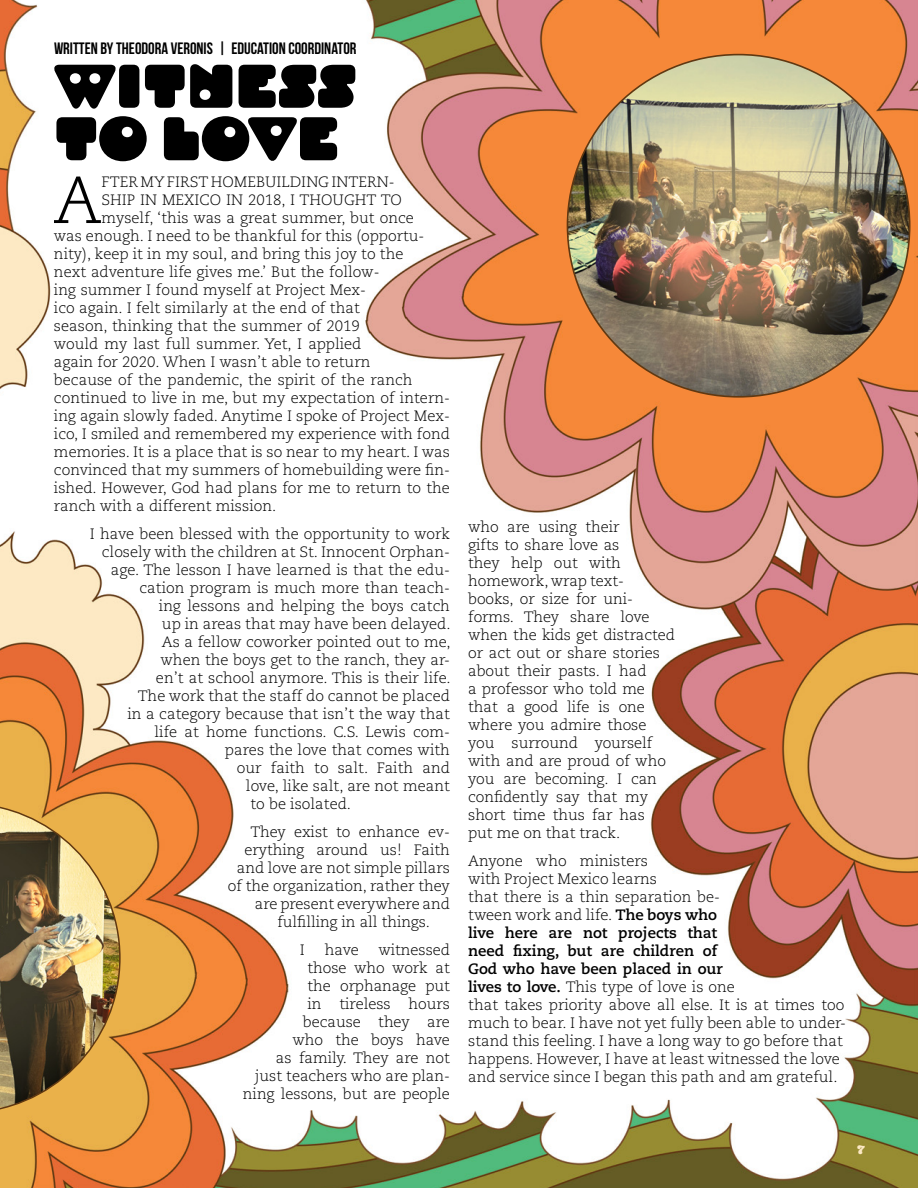
<style>
.page{position:relative;width:918px;height:1188px;background:#fff}
.page>*{position:absolute;margin:0;border:0;box-sizing:border-box;transform-origin:0 0}
.t1{font:300 66.45px "Caecilia LT Pro 45";color:#000}
.t2{font:800 61.5px/52.5px "Droog";letter-spacing:-.005em;color:#000}
.t3{font:16.5px "Bebas Neue";color:#000}
.t4{font:300 15px/18px "Caecilia LT Pro 45";color:#000}
.t5{font:700 15px/18px "Caecilia LT Pro 75";color:#000}
.t6{font:13.5px "Duckie";color:#fce9c4}
.s1{font-family:"Caecilia LT Pro 75";font-weight:700}
</style>
<div class="page">
<img style="left:0;top:0;width:918px;height:1188px">
<img style="left:567px;top:55px;width:343px;height:342px;border-radius:171px">
<img style="left:0;top:803px;width:121px;height:310px">
<p class="t3" style="left:54px;top:40px;width:304px">WRITTEN BY THEODORA VERONIS | EDUCATION COORDINATOR</p>
<h2 class="t2" style="left:54px;top:60px;width:305px">WITNESS<br>TO LOVE</h2>
<h1 class="t1" style="left:53px;top:157px;width:49px">A</h1>
<p class="t4" style="left:101px;top:173px;width:295px">FTER MY FIRST HOMEBUILDING INTERN-</p>
<p class="t4" style="left:101px;top:191px;width:302px">SHIP IN MEXICO IN 2018, I THOUGHT TO</p>
<p class="t4" style="left:101px;top:209px;width:314px">myself, ‘this was a great summer, but once</p>
<p class="t4" style="left:54px;top:227px;width:372px">was enough. I need to be thankful for this (opportu-</p>
<p class="t4" style="left:54px;top:245px;width:351px">nity), keep it in my soul, and bring this joy to the</p>
<p class="t4" style="left:54px;top:263px;width:327px">next adventure life gives me.’ But the follow-</p>
<p class="t4" style="left:54px;top:281px;width:313px">ing summer I found myself at Project Mex-</p>
<p class="t4" style="left:54px;top:299px;width:307px">ico again. I felt similarly at the end of that</p>
<p class="t4" style="left:54px;top:317px;width:308px">season, thinking that the summer of 2019</p>
<p class="t4" style="left:54px;top:335px;width:309px">would my last full summer. Yet, I applied</p>
<p class="t4" style="left:54px;top:353px;width:318px">again for 2020. When I wasn’t able to return</p>
<p class="t4" style="left:54px;top:371px;width:360px">because of the pandemic, the spirit of the ranch</p>
<p class="t4" style="left:54px;top:389px;width:397px">continued to live in me, but my expectation of intern-</p>
<p class="t4" style="left:54px;top:407px;width:397px">ing again slowly faded. Anytime I spoke of Project Mex-</p>
<p class="t4" style="left:54px;top:425px;width:398px">ico, I smiled and remembered my experience with fond</p>
<p class="t4" style="left:54px;top:443px;width:398px">memories. It is a place that is so near to my heart. I was</p>
<p class="t4" style="left:54px;top:461px;width:398px">convinced that my summers of homebuilding were fin-</p>
<p class="t4" style="left:54px;top:479px;width:398px">ished. However, God had plans for me to return to the</p>
<p class="t4" style="left:54px;top:497px;width:224px">ranch with a different mission.</p>
<p class="t4" style="left:90px;top:525px;width:362px">I have been blessed with the opportunity to work</p>
<p class="t4" style="left:102px;top:543px;width:349px">closely with the children at St. Innocent Orphan-</p>
<p class="t4" style="left:111px;top:561px;width:341px">age. The lesson I have learned is that the edu-</p>
<p class="t4" style="left:139px;top:579px;width:312px">cation program is much more than teach-</p>
<p class="t4" style="left:159px;top:597px;width:293px">ing lessons and helping the boys catch</p>
<p class="t4" style="left:162px;top:615px;width:290px">up in areas that may have been delayed.</p>
<p class="t4" style="left:162px;top:633px;width:290px">As a fellow coworker pointed out to me,</p>
<p class="t4" style="left:160px;top:651px;width:291px">when the boys get to the ranch, they ar-</p>
<p class="t4" style="left:156px;top:669px;width:296px">en’t at school anymore. This is their life.</p>
<p class="t4" style="left:138px;top:687px;width:313px">The work that the staff do cannot be placed</p>
<p class="t4" style="left:127px;top:705px;width:324px">in a category because that isn’t the way that</p>
<p class="t4" style="left:154px;top:723px;width:297px">life at home functions. C.S. Lewis com-</p>
<p class="t4" style="left:225px;top:741px;width:227px">pares the love that comes with</p>
<p class="t4" style="left:237px;top:759px;width:214px">our faith to salt. Faith and</p>
<p class="t4" style="left:246px;top:777px;width:206px">love, like salt, are not meant</p>
<p class="t4" style="left:250px;top:795px;width:102px">to be isolated.</p>
<p class="t4" style="left:250px;top:823px;width:201px">They exist to enhance ev-</p>
<p class="t4" style="left:244px;top:841px;width:207px">erything around us! Faith</p>
<p class="t4" style="left:237px;top:859px;width:215px">and love are not simple pillars</p>
<p class="t4" style="left:228px;top:877px;width:223px">of the organization, rather they</p>
<p class="t4" style="left:255px;top:895px;width:197px">are present everywhere and</p>
<p class="t4" style="left:277px;top:913px;width:154px">fulfilling in all things.</p>
<p class="t4" style="left:300px;top:941px;width:7px">I</p>
<p class="t4" style="left:325px;top:941px;width:35px">have</p>
<p class="t4" style="left:243px;top:941px;width:209px;text-align:right">witnessed<br>those who work at<br>the orphanage put<br>in tireless hours<br>because they are<br>who the boys have<br>as family. They are not<br>just teachers who are plan&shy;ning lessons, but are people</p>
<p class="t4" style="left:468px;top:518px;width:208px">who are using their<br>gifts to share love as<br>they help out with homework, wrap text-<br>books, or size for uni&shy;forms. They share love when the kids get distracted or act out or share stories about their pasts. I had<br>a professor who told me that a good life is one where you admire those you surround yourself with and are proud of who you are becoming. I can confidently say that my short time thus far has<br>put me on that track.</p>
<p class="t4" style="left:468px;top:852px;width:253px">Anyone who ministers<br>with Project Mexico learns<br>that there is a thin separation be&shy;tween work and life. <span class="s1">The boys who</span></p>
<p class="t5" style="left:468px;top:923px;width:256px">live here are not projects that need fixing, but are children of<br>God who have been placed in our</p>
<p class="t4" style="left:468px;top:978px;width:379px"><span class="s1">lives to love.</span> This type of love is one<br>that takes priority above all else. It is at times too much to bear. I have not yet fully been able to under&shy;stand this feeling. I have a long way to go before that happens. However, I have at least witnessed the love and service since I began this path and am grateful.</p>
<p class="t6" style="left:857px;top:1142px;width:9px">7</p>
</div>
